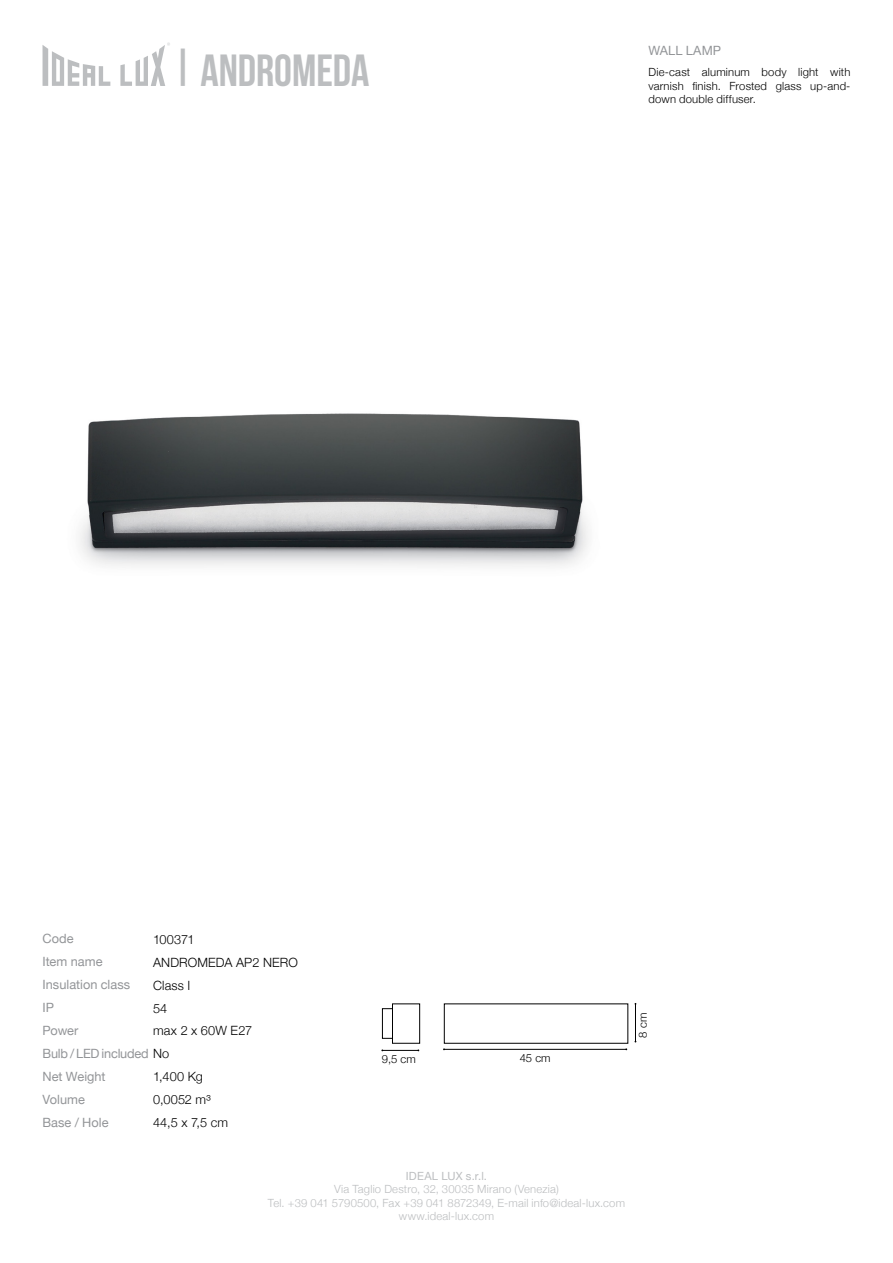
<style>
.page{position:relative;width:893px;height:1263px;background:#fff}
.page>*{position:absolute;margin:0;border:0;box-sizing:border-box;transform-origin:0 0}
.t1{font:45px "Bebas Neue";color:#bcbec0}
.t2{font:300 12.75px/23px "Helvetica Neue";letter-spacing:.01em;color:#000}
.t3{font:12.75px/23px "Helvetica Neue";color:#939598}
.t4{font:12.75px/22.8px "Helvetica Neue";letter-spacing:-.02em;color:#939598}
.t5{font:300 11.25px/13.5px "Helvetica Neue";letter-spacing:.015em;color:#bcbec0;text-align:center}
.t6{font:300 11.25px/13.5px "Helvetica Neue";letter-spacing:.02em;color:#000;text-align:justify}
.t7{font:11.25px "Helvetica Neue";letter-spacing:.015em;color:#bcbec0}
.s1{font-weight:300;color:#000}
</style>
<div class="page">
<svg style="left:43px;top:43px;width:127px;height:43px"></svg>
<img style="left:80px;top:413px;width:509px;height:154px">
<hr style="left:444px;top:1049px;width:182px;height:1px;background:#000">
<hr style="left:382px;top:1050px;width:36px;height:1px;background:#000">
<hr style="left:635px;top:1004px;width:1px;height:37px;background:#000">
<div style="left:392px;top:1004px;width:28px;height:39px;border:1px solid #000"></div>
<div style="left:382px;top:1008px;width:11px;height:30px;border:1px solid #000"></div>
<h1 class="t1" style="left:171px;top:43px;width:24px">|</h1>
<h1 class="t1" style="left:200px;top:46px;width:170px">ANDROMEDA</h1>
<p class="t3" style="left:648px;top:38px;width:74px">WALL LAMP</p>
<p class="t6" style="left:648px;top:65px;width:203px">Die-cast aluminum body light with varnish finish. Frosted glass up-and&shy;down double diffuser.</p>
<p class="t3" style="left:43px;top:926px;width:89px">Code<br>Item name<br>Insulation class</p>
<p class="t3" style="left:43px;top:995px;width:13px">IP</p>
<p class="t2" style="left:153px;top:927px;width:43px">100371</p>
<p class="t2" style="left:153px;top:950px;width:146px">ANDROMEDA AP2 NERO<br>Class I</p>
<p class="t2" style="left:153px;top:996px;width:16px">54</p>
<p class="t4" style="left:42px;top:1018px;width:128px">Power<br>Bulb / LED included <span class="s1">No</span></p>
<p class="t2" style="left:153px;top:1018px;width:101px">max 2 x 60W E27</p>
<p class="t3" style="left:42px;top:1064px;width:65px">Net Weight</p>
<p class="t3" style="left:42px;top:1087px;width:68px">Volume<br>Base / Hole</p>
<p class="t2" style="left:153px;top:1064px;width:52px">1,400 Kg</p>
<p class="t2" style="left:153px;top:1087px;width:77px">0,0052 m³<br>44,5 x 7,5 cm</p>
<p class="t6" style="left:382px;top:1051px;width:35px">9,5 cm</p>
<p class="t6" style="left:520px;top:1050px;width:32px">45 cm</p>
<p class="t6" style="left:635px;top:1037px;width:26px;rotate:-90deg">8 cm</p>
<p class="t7" style="left:406px;top:1166px;width:83px">IDEAL LUX s.r.l.</p>
<p class="t5" style="left:268px;top:1182px;width:359px">Via Taglio Destro, 32, 30035 Mirano (Venezia)<br>Tel. +39 041 5790500, Fax +39 041 8872349, E-mail info@ideal-lux.com www.ideal-lux.com</p>
</div>
